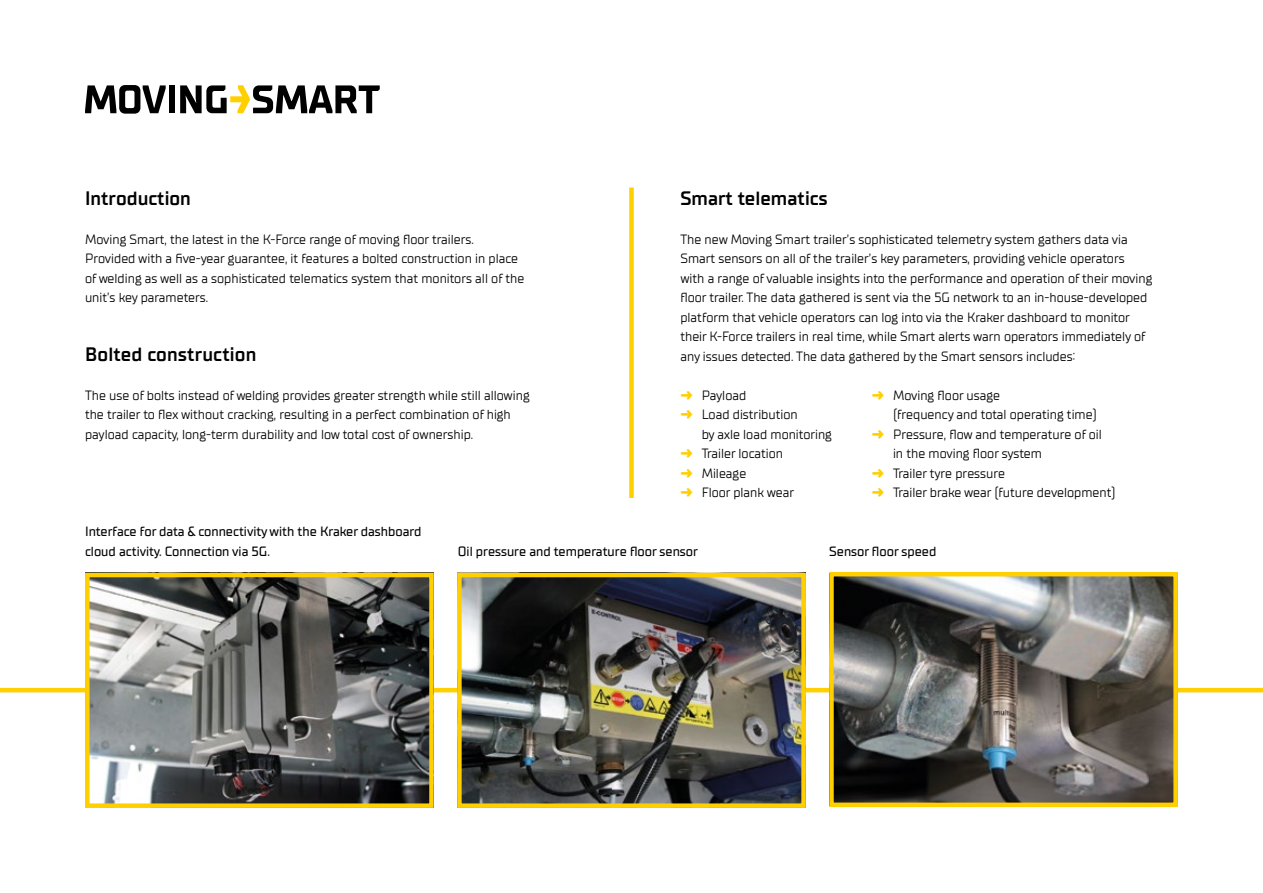
<style>
.page{position:relative;width:1263px;height:893px;background:#fff}
.page>*{position:absolute;margin:0;border:0;box-sizing:border-box;transform-origin:0 0}
.t1{font:600 19.5px "TT Supermolot Neue";color:#000}
.t2{font:13.5px/19.5px "TT Supermolot Neue";color:#000}
.t3{font:500 13.5px/19.5px "TT Supermolot Neue";color:#000}
.s1{color:#ffcf00}
</style>
<div class="page">
<hr style="left:0;top:688px;width:1263px;height:4px;background:#ffcf00">
<img style="left:90px;top:578px;width:339px;height:225px">
<div style="left:85px;top:573px;width:349px;height:235px;border:4px solid #ffcf00"></div>
<img style="left:462px;top:578px;width:339px;height:225px">
<div style="left:457px;top:573px;width:349px;height:235px;border:4px solid #ffcf00"></div>
<img style="left:834px;top:577px;width:339px;height:225px">
<div style="left:829px;top:572px;width:349px;height:235px;border:4px solid #ffcf00"></div>
<svg style="left:85px;top:85px;width:81px;height:29px"></svg>
<div style="left:169px;top:85px;width:6px;height:28px;background:#000"></div>
<svg style="left:180px;top:85px;width:200px;height:28px"></svg>
<div style="left:629px;top:188px;width:5px;height:310px;background:#ffcf00"></div>
<h1 class="t1" style="left:85px;top:187px;width:107px">Introduction</h1>
<p class="t2" style="left:85px;top:230px;width:441px">Moving Smart, the latest in the K-Force range of moving floor trailers.<br>Provided with a five-year guarantee, it features a bolted construction in place of welding as well as a sophisticated telematics system that monitors all of the unit’s key parameters.</p>
<h1 class="t1" style="left:85px;top:343px;width:173px">Bolted construction</h1>
<p class="t2" style="left:85px;top:386px;width:446px">The use of bolts instead of welding provides greater strength while still allowing the trailer to flex without cracking, resulting in a perfect combination of high payload capacity, long-term durability and low total cost of ownership.</p>
<h1 class="t1" style="left:680px;top:187px;width:149px">Smart telematics</h1>
<p class="t2" style="left:680px;top:230px;width:473px">The new Moving Smart trailer’s sophisticated telemetry system gathers data via Smart sensors on all of the trailer’s key parameters, providing vehicle operators<br>with a range of valuable insights into the performance and operation of their moving floor trailer. The data gathered is sent via the 5G network to an in-house-developed platform that vehicle operators can log into via the Kraker dashboard to monitor their K-Force trailers in real time, while Smart alerts warn operators immediately of any issues detected. The data gathered by the Smart sensors includes:</p>
<p class="t2" style="left:680px;top:386px;width:67px"><span class="s1">➜</span> Payload</p>
<p class="t2" style="left:872px;top:386px;width:130px"><span class="s1">➜</span> Moving floor usage</p>
<p class="t2" style="left:680px;top:405px;width:119px"><span class="s1">➜</span> Load distribution</p>
<p class="t2" style="left:893px;top:405px;width:205px">(frequency and total operating time)</p>
<p class="t2" style="left:702px;top:425px;width:132px">by axle load monitoring</p>
<p class="t2" style="left:872px;top:425px;width:232px"><span class="s1">➜</span> Pressure, flow and temperature of oil</p>
<p class="t2" style="left:680px;top:444px;width:104px"><span class="s1">➜</span> Trailer location</p>
<p class="t2" style="left:893px;top:444px;width:151px">in the moving floor system</p>
<p class="t2" style="left:680px;top:464px;width:67px"><span class="s1">➜</span> Mileage</p>
<p class="t2" style="left:872px;top:464px;width:135px"><span class="s1">➜</span> Trailer tyre pressure</p>
<p class="t2" style="left:680px;top:483px;width:115px"><span class="s1">➜</span> Floor plank wear</p>
<p class="t2" style="left:872px;top:483px;width:245px"><span class="s1">➜</span> Trailer brake wear (future development)</p>
<p class="t3" style="left:85px;top:522px;width:338px">Interface for data &amp; connectivity with the Kraker dashboard cloud activity. Connection via 5G.</p>
<p class="t3" style="left:458px;top:542px;width:242px">Oil pressure and temperature floor sensor</p>
<p class="t3" style="left:829px;top:542px;width:109px">Sensor floor speed</p>
</div>
